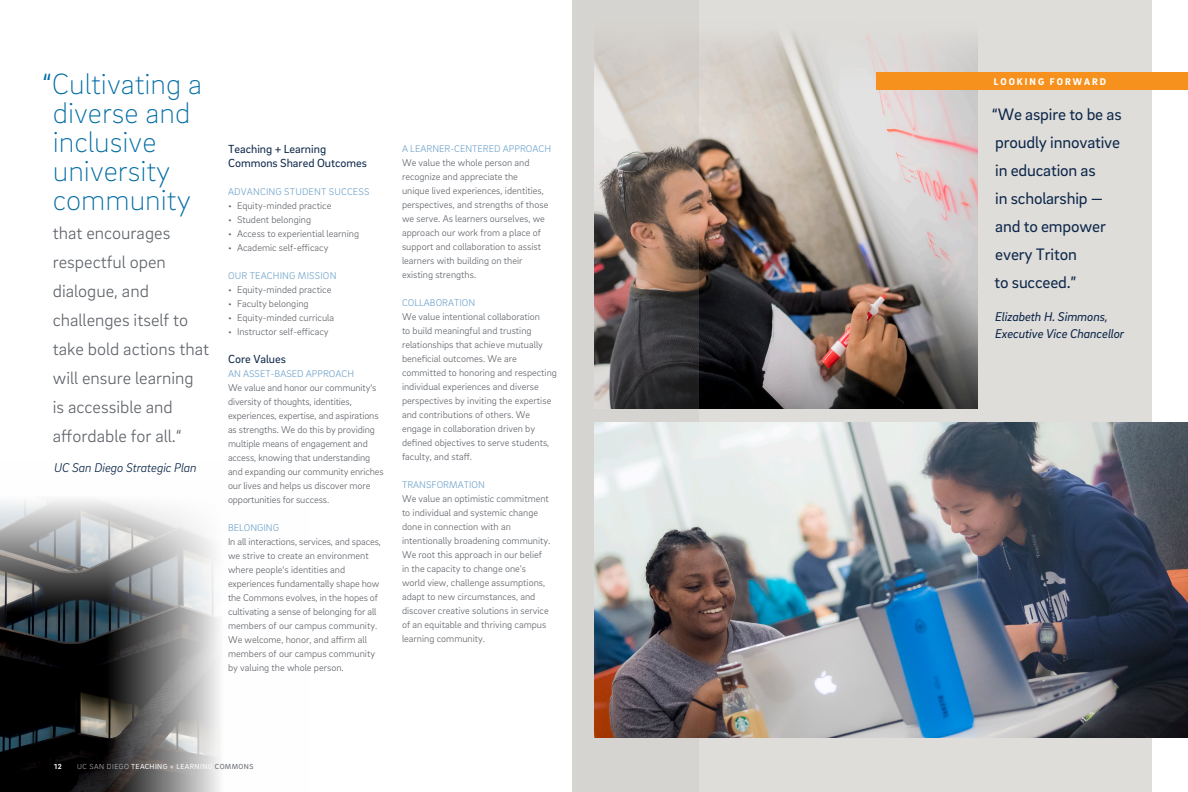
<style>
.page{position:relative;width:1188px;height:792px;background:#fff}
.page>*{position:absolute;margin:0;border:0;box-sizing:border-box;transform-origin:0 0}
._2-SUB{font:200 30px/29px "Brix Sans";color:#006ca4}
._2-SUB-2{font:300 18px/29px "Brix Sans";color:#5f6369}
.body{font:17px/28px "Brix Sans";letter-spacing:-.01em;color:#0d2749}
.body-2{font:italic 13px "Brix Sans";letter-spacing:-.01em;color:#0d2749}
.body-3{font:italic 300 13px "Brix Sans";letter-spacing:-.01em;color:#0d2749}
._2-SUB-3{font:12px/14px "Brix Sans";color:#0d2749}
.body-4{font:12px "Brix Sans";color:#0d2749}
.body-5{font:300 10px/14px "Brix Sans";color:#5f6369}
._2-SUB-4{font:300 10px "Brix Sans";color:#5f6369}
.body-6{font:300 10px "Brix Sans";color:#6ea2ca}
._0-BYLINE-name{font:900 10px "Brix Sans";letter-spacing:.215em;color:#fff;scale:.95 1}
.page_numbers{font:7.5px "Brix Sans";letter-spacing:.05em;color:#fff}
.page_numbers-2{font:700 7.5px "Brix Sans";color:#fff}
.s1{font-weight:300}
.s2{font-weight:200}
.s3{color:#5f6369}
</style>
<div class="page">
<img style="left:0;top:499px;width:220px;height:293px">
<div style="left:572px;top:0;width:580px;height:792px;background:#dfddda"></div>
<img style="left:699px;top:33px;width:279px;height:376px">
<svg style="left:594px;top:22px;width:105px;height:387px"></svg>
<div style="left:876px;top:72px;width:312px;height:18px;background:#f6911e"></div>
<img style="left:594px;top:422px;width:594px;height:316px">
<p class="_2-SUB" style="left:53px;top:68px;width:151px;text-indent:-11px"><span class="s1">“</span>Cultivating a diverse and inclusive university community</p>
<p class="_2-SUB-2" style="left:53px;top:217px;width:158px">that encourages respectful open dialogue, and challenges itself to take bold actions that will ensure learning is accessible and affordable for all.“</p>
<p class="body-3" style="left:54px;top:459px;width:144px">UC San Diego Strategic Plan</p>
<p class="_2-SUB-3" style="left:228px;top:141px;width:141px">Teaching + Learning<br>Commons Shared Outcomes</p>
<p class="body-6" style="left:228px;top:185px;width:143px">ADVANCING STUDENT SUCCESS</p>
<p class="_2-SUB-4" style="left:228px;top:199px;width:105px">• Equity-minded practice</p>
<p class="_2-SUB-4" style="left:228px;top:213px;width:85px">• Student belonging</p>
<p class="_2-SUB-4" style="left:228px;top:227px;width:133px">• Access to experiential learning</p>
<p class="_2-SUB-4" style="left:228px;top:241px;width:102px">• Academic self-efficacy</p>
<p class="body-6" style="left:228px;top:269px;width:110px">OUR TEACHING MISSION</p>
<p class="_2-SUB-4" style="left:228px;top:283px;width:105px">• Equity-minded practice</p>
<p class="_2-SUB-4" style="left:228px;top:297px;width:82px">• Faculty belonging</p>
<p class="_2-SUB-4" style="left:228px;top:311px;width:108px">• Equity-minded curricula</p>
<p class="_2-SUB-4" style="left:228px;top:325px;width:102px">• Instructor self-efficacy</p>
<p class="body-4" style="left:228px;top:351px;width:59px">Core Values</p>
<p class="body-6" style="left:228px;top:367px;width:128px">AN ASSET-BASED APPROACH</p>
<p class="body-5" style="left:228px;top:380px;width:157px">We value and honor our community's diversity of thoughts, identities, experiences, expertise, and aspirations as strengths. We do this by providing multiple means of engagement and access, knowing that understanding and expanding our community enriches our lives and helps us discover more opportunities for success.</p>
<p class="body-6" style="left:228px;top:521px;width:53px">BELONGING</p>
<p class="body-5" style="left:228px;top:534px;width:155px">In all interactions, services, and spaces, we strive to create an environment where people's identities and experiences fundamentally shape how the Commons evolves, in the hopes of cultivating a sense of belonging for all members of our campus community.<br>We welcome, honor, and affirm all members of our campus community by valuing the whole person.</p>
<p class="body-6" style="left:402px;top:142px;width:151px">A LEARNER-CENTERED APPROACH</p>
<p class="body-5" style="left:402px;top:155px;width:148px">We value the whole person and recognize and appreciate the<br>unique lived experiences, identities, perspectives, and strengths of those we serve. As learners ourselves, we approach our work from a place of support and collaboration to assist learners with building on their existing strengths.</p>
<p class="body-6" style="left:402px;top:296px;width:75px">COLLABORATION</p>
<p class="body-5" style="left:402px;top:309px;width:157px">We value intentional collaboration<br>to build meaningful and trusting relationships that achieve mutually beneficial outcomes. We are committed to honoring and respecting individual experiences and diverse perspectives by inviting the expertise and contributions of others. We engage in collaboration driven by defined objectives to serve students, faculty, and staff.</p>
<p class="body-6" style="left:402px;top:478px;width:84px">TRANSFORMATION</p>
<p class="body-5" style="left:402px;top:491px;width:150px">We value an optimistic commitment to individual and systemic change done in connection with an intentionally broadening community.<br>We root this approach in our belief in the capacity to change one’s world view, challenge assumptions, adapt to new circumstances, and discover creative solutions in service of an equitable and thriving campus learning community.</p>
<p class="page_numbers-2" style="left:54px;top:761px;width:9px">12</p>
<p class="page_numbers" style="left:77px;top:761px;width:178px"><span class="s2">UC SAN DIEGO</span> TEACHING + LEARNING <span class="s3">COMMONS</span></p>
<p class="_0-BYLINE-name" style="left:994px;top:75px;width:120px">LOOKING FORWARD</p>
<p class="body" style="left:992px;top:100px;width:131px">“We aspire to be as</p>
<p class="body" style="left:995px;top:128px;width:127px">proudly innovative</p>
<p class="body" style="left:995px;top:156px;width:102px">in education as</p>
<p class="body" style="left:995px;top:184px;width:110px">in scholarship —</p>
<p class="body" style="left:995px;top:212px;width:112px">and to empower</p>
<p class="body" style="left:994px;top:240px;width:84px">every Triton to succeed.”</p>
<p class="body-2" style="left:995px;top:308px;width:114px">Elizabeth H. Simmons,</p>
<p class="body-2" style="left:995px;top:325px;width:131px">Executive Vice Chancellor</p>
</div>
